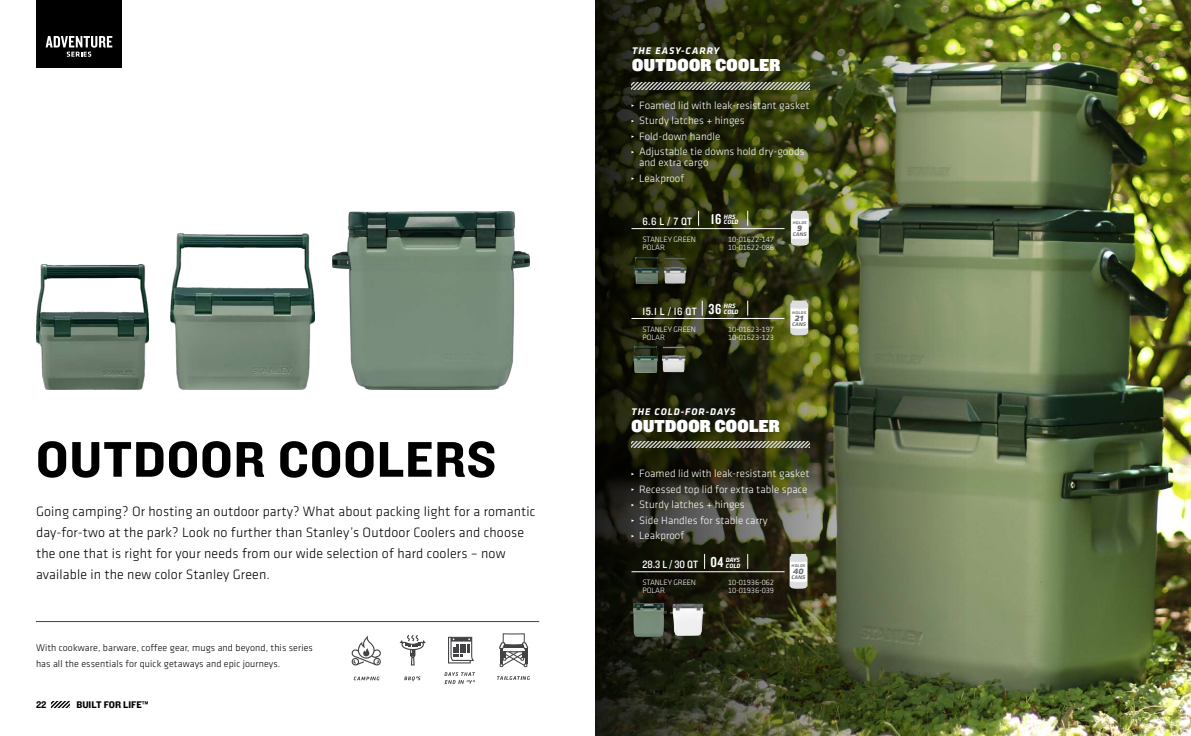
<style>
.page{position:relative;width:1191px;height:736px;background:#fff}
.page>*{position:absolute;margin:0;border:0;box-sizing:border-box;transform-origin:0 0}
.t1{font:52px "Knockout 51 Middleweight";letter-spacing:.02em;color:#000}
.t2{font:18px "Knockout 91 Ultmt Middlewt";letter-spacing:.02em;color:#fff}
.t3{font:15px "Knockout 49 Liteweight";color:#fff}
.t4{font:300 14px/21px "Klavika";letter-spacing:.01em;color:#000}
.t5{font:300 11px/15.5px "Klavika";letter-spacing:.005em;color:#fff}
.t6{font:11px "Knockout 30 Junior Welterwt";letter-spacing:.04em;color:#fff}
.t7{font:italic 700 10.2px "Klavika";color:#6d6e71}
.t8{font:300 10px/15.5px "Klavika";letter-spacing:.01em;color:#000}
.t9{font:italic 700 10px "Klavika";letter-spacing:.1em;color:#fff}
.t10{font:10px "Knockout 51 Middleweight";color:#000}
.t11{font:300 8px "Klavika";letter-spacing:-.02em;color:#fff}
.t12{font:italic 500 6.9px "Klavika";letter-spacing:-.04em;color:#6d6e71}
.t13{font:italic 700 6.5px/5.8px "Klavika";color:#fff}
.t14{font:italic 700 6.5px/5.8px "Klavika";letter-spacing:-.02em;color:#fff}
.t15{font:italic 500 5.1px "Klavika";letter-spacing:.01em;color:#6d6e71}
.s1{font-family:"Knockout 49 Liteweight";font-size:15px}
</style>
<div class="page">
<svg style="left:51px;top:701px;width:18px;height:6px"></svg>
<svg style="left:399px;top:635px;width:27px;height:30px"></svg>
<svg style="left:404px;top:676px;width:16px;height:5px"></svg>
<svg style="left:351px;top:635px;width:30px;height:30px"></svg>
<svg style="left:354px;top:676px;width:25px;height:4px"></svg>
<svg style="left:448px;top:636px;width:26px;height:27px"></svg>
<svg style="left:444px;top:672px;width:31px;height:11px"></svg>
<svg style="left:497px;top:676px;width:33px;height:3px"></svg>
<svg style="left:499px;top:633px;width:29px;height:34px"></svg>
<hr style="left:36px;top:621px;width:503px;height:1px;background:#434345">
<img style="left:1006px;top:0;width:185px;height:735px">
<img style="left:595px;top:0;width:411px;height:735px">
<img style="left:633px;top:346px;width:24px;height:26px">
<svg style="left:789px;top:553px;width:18px;height:35px"></svg>
<svg style="left:704px;top:553px;width:1px;height:15px"></svg>
<svg style="left:747px;top:553px;width:1px;height:15px"></svg>
<img style="left:630px;top:603px;width:36px;height:33px">
<img style="left:670px;top:603px;width:35px;height:32px">
<svg style="left:631px;top:83px;width:178px;height:6px"></svg>
<svg style="left:790px;top:211px;width:19px;height:34px"></svg>
<hr style="left:631px;top:228px;width:153px;height:1px;background:#fff">
<svg style="left:698px;top:211px;width:1px;height:15px"></svg>
<svg style="left:747px;top:211px;width:1px;height:15px"></svg>
<svg style="left:790px;top:300px;width:18px;height:35px"></svg>
<svg style="left:747px;top:300px;width:1px;height:15px"></svg>
<hr style="left:631px;top:318px;width:153px;height:1px;background:#fff">
<svg style="left:701px;top:300px;width:2px;height:15px"></svg>
<svg style="left:631px;top:441px;width:178px;height:6px"></svg>
<img style="left:662px;top:346px;width:23px;height:26px">
<img style="left:635px;top:258px;width:23px;height:25px">
<img style="left:663px;top:258px;width:23px;height:25px">
<hr style="left:631px;top:571px;width:153px;height:1px;background:#fff">
<div style="left:36px;top:0;width:86px;height:67px;background:#000"></div>
<svg style="left:46px;top:36px;width:66px;height:21px"></svg>
<img style="left:36px;top:264px;width:113px;height:125px">
<img style="left:171px;top:234px;width:143px;height:155px">
<img style="left:333px;top:211px;width:197px;height:178px">
<h1 class="t1" style="left:36px;top:424px;width:462px">OUTDOOR COOLERS</h1>
<p class="t4" style="left:36px;top:500px;width:501px">Going camping? Or hosting an outdoor party? What about packing light for a romantic day-for-two at the park? Look no further than Stanley’s Outdoor Coolers and choose the one that is right for your needs from our wide selection of hard coolers – now available in the new color Stanley Green.</p>
<p class="t8" style="left:36px;top:640px;width:278px">With cookware, barware, coffee gear, mugs and beyond, this series has all the essentials for quick getaways and epic journeys.</p>
<p class="t10" style="left:36px;top:697px;width:12px">22</p>
<p class="t10" style="left:76px;top:697px;width:74px">BUILT FOR LIFE™</p>
<p class="t9" style="left:632px;top:45px;width:88px">THE EASY-CARRY</p>
<p class="t2" style="left:632px;top:52px;width:150px">OUTDOOR COOLER</p>
<p class="t5" style="left:639px;top:98px;width:172px">Foamed lid with leak-resistant gasket<br>Sturdy latches + hinges<br>Fold-down handle<br>Adjustable tie downs hold dry-goods</p>
<p class="t5" style="left:639px;top:155px;width:71px">and extra cargo<br>Leakproof</p>
<p class="t6" style="left:642px;top:214px;width:80px">6.6 L / 7 QT <span class="s1">16</span></p>
<p class="t13" style="left:724px;top:213px;width:16px">HRS<br>COLD</p>
<p class="t11" style="left:642px;top:235px;width:55px">STANLEY GREEN</p>
<p class="t11" style="left:728px;top:235px;width:48px">10-01622-147</p>
<p class="t11" style="left:642px;top:243px;width:24px">POLAR</p>
<p class="t11" style="left:728px;top:243px;width:48px">10-01622-086</p>
<p class="t15" style="left:793px;top:219px;width:15px">holds</p>
<p class="t7" style="left:797px;top:222px;width:7px">9</p>
<p class="t12" style="left:792px;top:230px;width:16px">cans</p>
<p class="t6" style="left:642px;top:303px;width:80px">15.1 L / 16 QT <span class="s1">36</span></p>
<p class="t13" style="left:724px;top:303px;width:16px">HRS<br>COLD</p>
<p class="t11" style="left:642px;top:325px;width:55px">STANLEY GREEN</p>
<p class="t11" style="left:728px;top:325px;width:48px">10-01623-197</p>
<p class="t11" style="left:642px;top:333px;width:24px">POLAR</p>
<p class="t11" style="left:728px;top:333px;width:48px">10-01623-123</p>
<p class="t15" style="left:792px;top:309px;width:15px">holds</p>
<p class="t7" style="left:794px;top:312px;width:10px">21</p>
<p class="t12" style="left:792px;top:320px;width:16px">cans</p>
<p class="t9" style="left:631px;top:406px;width:106px">THE COLD-FOR-DAYS</p>
<p class="t2" style="left:631px;top:413px;width:150px">OUTDOOR COOLER</p>
<p class="t5" style="left:639px;top:466px;width:172px">Foamed lid with leak-resistant gasket<br>Recessed top lid for extra table space<br>Sturdy latches + hinges<br>Side Handles for stable carry<br>Leakproof</p>
<p class="t6" style="left:642px;top:556px;width:57px">28.3 L / 30 QT</p>
<p class="t11" style="left:642px;top:577px;width:55px">STANLEY GREEN</p>
<p class="t11" style="left:728px;top:577px;width:48px">10-01936-062</p>
<p class="t11" style="left:642px;top:585px;width:24px">POLAR</p>
<p class="t11" style="left:728px;top:585px;width:48px">10-01936-039</p>
<p class="t3" style="left:710px;top:552px;width:15px">04</p>
<p class="t14" style="left:726px;top:556px;width:16px">DAYS<br>COLD</p>
<p class="t15" style="left:791px;top:562px;width:15px">holds</p>
<p class="t7" style="left:793px;top:565px;width:12px">40</p>
<p class="t12" style="left:791px;top:573px;width:16px">cans</p>
</div>
